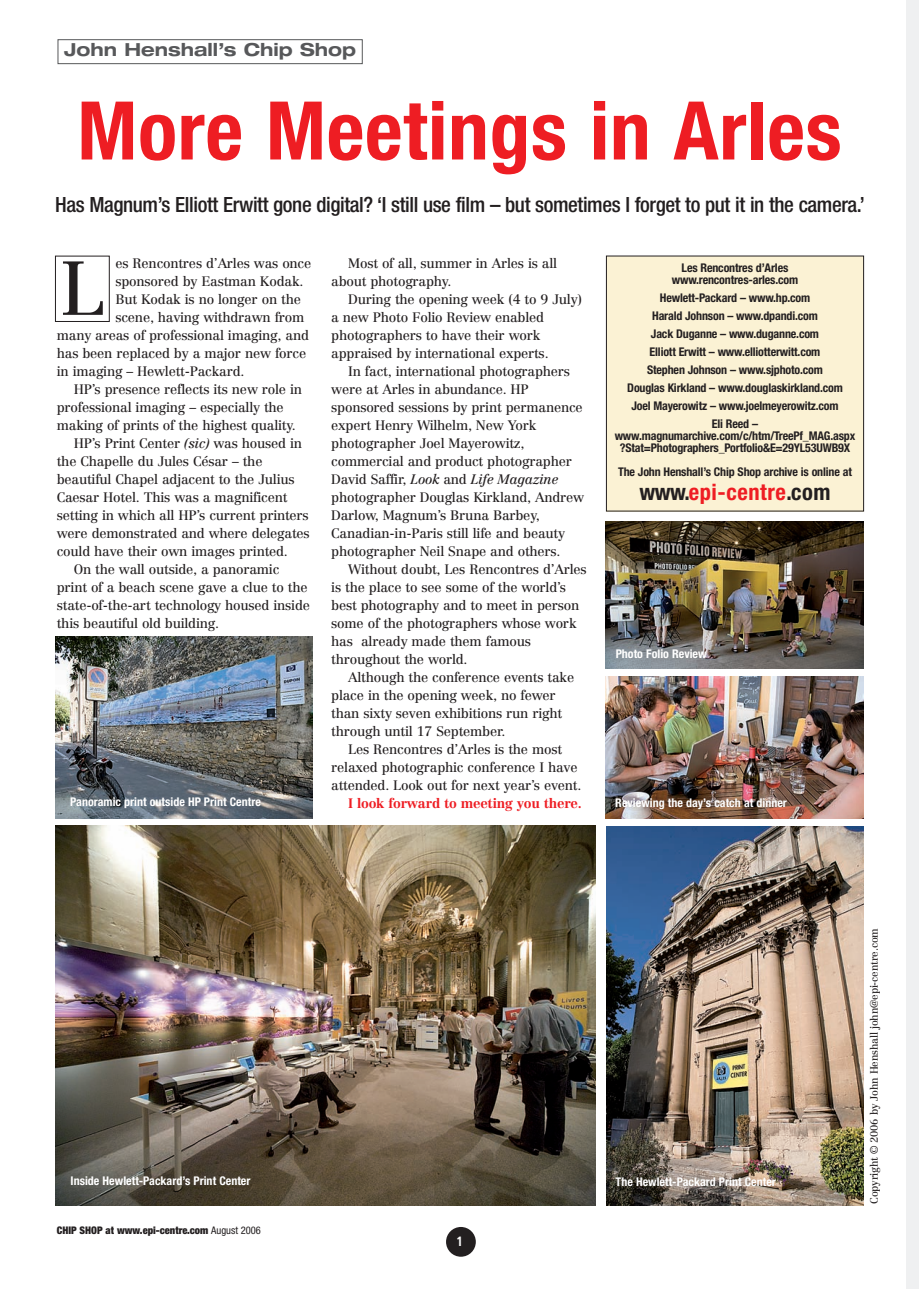
<style>
.page{position:relative;width:919px;height:1289px;background:#fff}
.page>*{position:absolute;margin:0;border:0;box-sizing:border-box;transform-origin:0 0}
.t1{font:700 condensed 81px "Helvetica Neue";letter-spacing:.01em;color:#ee1d23}
.t2{font:75px "Centennial";color:#231f20}
.t3{font:700 condensed 22.5px "Helvetica Neue";letter-spacing:.025em;color:#ee1d23}
.t4{font:500 condensed 21px "Helvetica Neue";letter-spacing:-.02em;color:#231f20}
.t5{font:700 expanded 18px "Helvetica Neue";color:#57585a}
.t6{font:13.5px/18px "Centennial";letter-spacing:-.02em;color:#231f20}
.t7{font:700 13.5px "Centennial";letter-spacing:-.02em;color:#ee1d23}
.t8{font:700 condensed 13.5px "Frutiger";color:#fff}
.t9{font:700 condensed 12px/18px "Helvetica Neue";letter-spacing:-.015em;color:#231f20;text-align:center}
.t10{font:700 condensed 12px "Helvetica Neue";color:#fff}
.t11{font:10.5px "Centennial";letter-spacing:-.02em;color:#231f20}
.t12{font:900 condensed 10.5px "Helvetica Neue";color:#231f20}
.s1{font-style:italic}
.s2{color:#231f20}
.s3{font-weight:400}
</style>
<div class="page">
<div style="left:906px;top:0;width:12px;height:1288px;background:#eff0f1"></div>
<div style="left:446px;top:1226px;width:30px;height:30px;background:#231f20;border-radius:50%"></div>
<div style="left:58px;top:40px;width:304px;height:24px;border:1px solid #57585a"></div>
<img style="left:605px;top:677px;width:258px;height:142px">
<img style="left:56px;top:825px;width:539px;height:380px">
<img style="left:605px;top:521px;width:258px;height:148px">
<img style="left:606px;top:826px;width:257px;height:379px">
<div style="left:606px;top:256px;width:257px;height:255px;background:#fbf2d4"></div>
<img style="left:55px;top:636px;width:257px;height:182px">
<h3 class="t5" style="left:64px;top:43px;width:293px">John Henshall’s Chip Shop</h3>
<h1 class="t1" style="left:77px;top:102px;width:765px">More Meetings in Arles</h1>
<h3 class="t4" style="left:55px;top:197px;width:811px">Has Magnum’s Elliott Erwitt gone digital? ‘I still use film – but sometimes I forget to put it in the camera.’</h3>
<p class="t6" style="left:115px;top:255px;width:197px">es Rencontres d’Arles was once</p>
<p class="t6" style="left:115px;top:273px;width:189px">sponsored by Eastman Kodak.</p>
<p class="t6" style="left:115px;top:291px;width:187px">But Kodak is no longer on the</p>
<p class="t6" style="left:115px;top:309px;width:190px">scene, having withdrawn from</p>
<p class="t6" style="left:57px;top:327px;width:254px">many areas of professional imaging, and</p>
<p class="t6" style="left:57px;top:345px;width:251px">has been replaced by a major new force</p>
<p class="t6" style="left:57px;top:363px;width:189px">in imaging – Hewlett-Packard.</p>
<p class="t6" style="left:74px;top:381px;width:230px">HP’s presence reflects its new role in</p>
<p class="t6" style="left:57px;top:399px;width:228px">professional imaging – especially the</p>
<p class="t6" style="left:57px;top:417px;width:240px">making of prints of the highest quality.</p>
<p class="t6" style="left:74px;top:435px;width:230px">HP’s Print Center <span class="s1">(sic)</span> was housed in</p>
<p class="t6" style="left:57px;top:453px;width:207px">the Chapelle du Jules César – the</p>
<p class="t6" style="left:57px;top:471px;width:239px">beautiful Chapel adjacent to the Julius</p>
<p class="t6" style="left:57px;top:489px;width:232px">Caesar Hotel. This was a magnificent</p>
<p class="t6" style="left:57px;top:507px;width:253px">setting in which all HP’s current printers</p>
<p class="t6" style="left:57px;top:525px;width:254px">were demonstrated and where delegates</p>
<p class="t6" style="left:57px;top:543px;width:233px">could have their own images printed.</p>
<p class="t6" style="left:74px;top:561px;width:207px">On the wall outside, a panoramic</p>
<p class="t6" style="left:57px;top:579px;width:252px">print of a beach scene gave a clue to the</p>
<p class="t6" style="left:57px;top:597px;width:255px">state-of-the-art technology housed inside</p>
<p class="t6" style="left:57px;top:615px;width:164px">this beautiful old building.</p>
<h2 class="t2" style="left:60px;top:259px;width:46px">L</h2>
<p class="t10" style="left:70px;top:797px;width:192px">Panoramic print outside HP Print Centre</p>
<p class="t6" style="left:331px;top:255px;width:227px;text-indent:17px">Most of all, summer in Arles is all about photography.</p>
<p class="t6" style="left:331px;top:291px;width:252px;text-indent:17px">During the opening week (4 to 9 July) a new Photo Folio Review enabled photographers to have their work appraised by international experts.</p>
<p class="t6" style="left:331px;top:363px;width:254px;text-indent:17px">In fact, international photographers were at Arles in abundance. HP sponsored sessions by print permanence expert Henry Wilhelm, New York photographer Joel Mayerowitz, commercial and product photographer David Saffir, <span class="s1">Look</span> and <span class="s1">Life Magazine </span>photographer Douglas Kirkland, Andrew Darlow, Magnum’s Bruna Barbey, Canadian-in-Paris still life and beauty photographer Neil Snape and others.</p>
<p class="t6" style="left:331px;top:561px;width:257px;text-indent:17px">Without doubt, Les Rencontres d’Arles is the place to see some of the world’s best photography and to meet in person some of the photographers whose work has already made them famous throughout the world.</p>
<p class="t6" style="left:331px;top:669px;width:244px;text-indent:17px">Although the conference events take place in the opening week, no fewer than sixty seven exhibitions run right through until 17 September.</p>
<p class="t6" style="left:331px;top:741px;width:252px;text-align:center">Les Rencontres d’Arles is the most relaxed photographic conference I have attended. Look out for next year’s event.</p>
<p class="t7" style="left:348px;top:798px;width:235px">I look forward to meeting you there.</p>
<p class="t9" style="left:671px;top:262px;width:128px;line-height:12px">Les Rencontres d’Arles www.rencontres-arles.com</p>
<p class="t9" style="left:627px;top:289px;width:217px">Hewlett-Packard – www.hp.com<br>Harald Johnson – www.dpandi.com<br>Jack Duganne – www.duganne.com<br>Elliott Erwitt – www.elliotterwitt.com<br>Stephen Johnson – www.sjphoto.com Douglas Kirkland – www.douglaskirkland.com Joel Mayerowitz – www.joelmeyerowitz.com Eli Reed –</p>
<p class="t9" style="left:614px;top:430px;width:242px;line-height:12px">www.magnumarchive.com/c/htm/TreePf_MAG.aspx ?Stat=Photographers_Portfolio&amp;E=29YL53UWB9X</p>
<p class="t9" style="left:618px;top:463px;width:235px">The John Henshall’s Chip Shop archive is online at</p>
<h3 class="t3" style="left:639px;top:484px;width:192px"><span class="s2">www.</span>epi-centre<span class="s2">.com</span></h3>
<p class="t10" style="left:615px;top:649px;width:92px">Photo Folio Review</p>
<p class="t10" style="left:615px;top:798px;width:173px">Reviewing the day’s catch at dinner</p>
<p class="t10" style="left:71px;top:1175px;width:181px">Inside Hewlett-Packard’s Print Center</p>
<p class="t10" style="left:615px;top:1177px;width:162px">The Hewlett-Packard Print Center</p>
<p class="t12" style="left:57px;top:1226px;width:206px">CHIP SHOP at www.epi-centre.com <span class="s3">August 2006</span></p>
<p class="t8" style="left:456px;top:1235px;width:9px">1</p>
<p class="t11" style="left:869px;top:1203px;width:277px;rotate:-90deg">Copyright © 2006 by John Henshall john@epi-centre.com</p>
</div>
